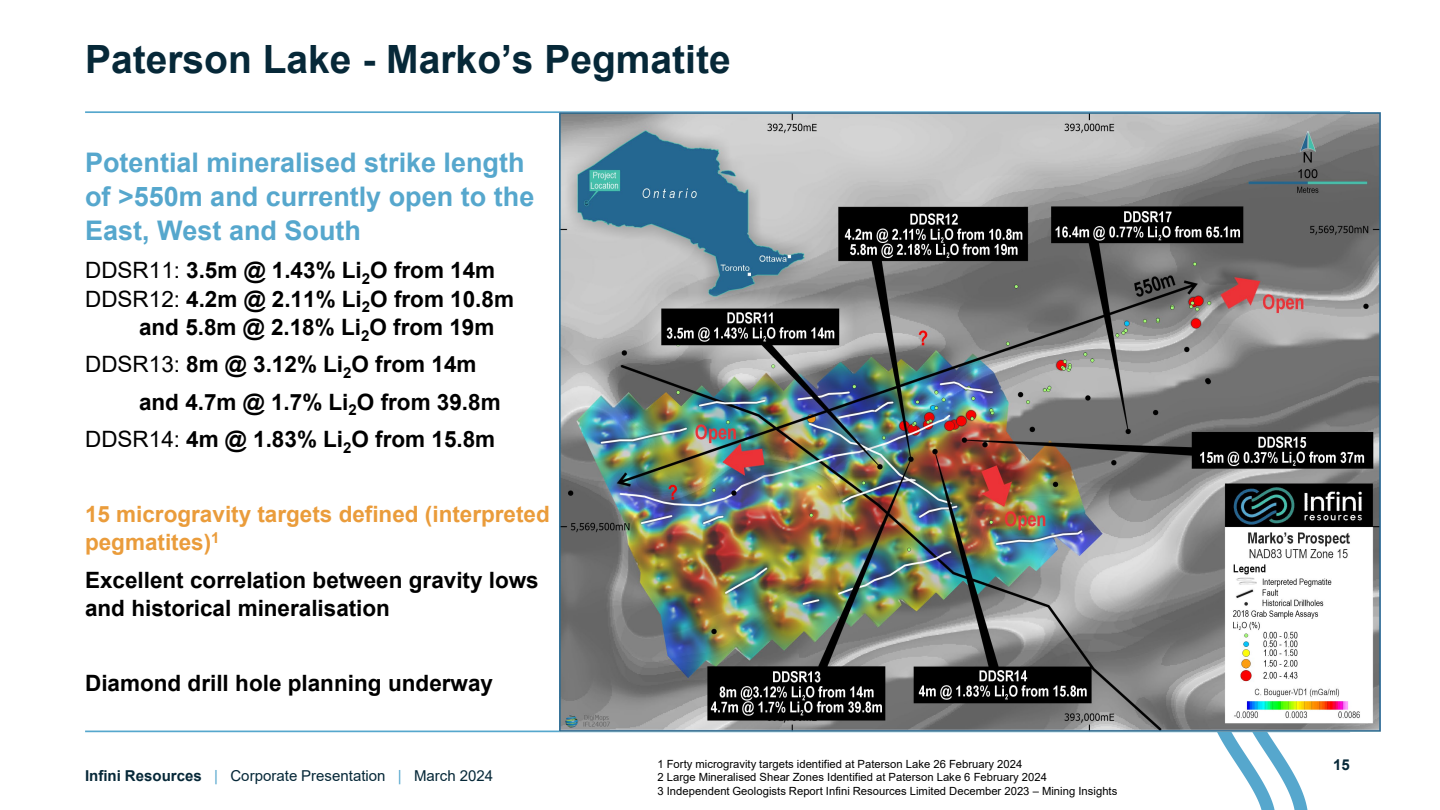
<style>
.page{position:relative;width:1440px;height:810px;background:#fff}
.page>*{position:absolute;margin:0;border:0;box-sizing:border-box;transform-origin:0 0}
.t1{font:700 39px "Arial";color:#062838}
.t2{font:700 27px/34px "Arial";color:#56a7cd}
.t3{font:700 22.5px/28.3px "Arial";color:#000}
.t4{font:700 22.5px/28.3px "Arial";color:#ea9c3b}
.t5{font:15px "Arial";color:#062838}
.t6{font:700 15px "Arial";color:#062838}
.t7{font:11.25px "Arial";letter-spacing:.005em;color:#000}
.s1{font-weight:400}
.s2{font-weight:700}
.s3{color:#56a7cd}
</style>
<div class="page">
<hr style="left:85px;top:731px;width:1265px;height:1px;background:#56a7cd">
<hr style="left:85px;top:111px;width:1265px;height:2px;background:#56a7cd">
<svg style="left:1210px;top:732px;width:97px;height:78px"></svg>
<img style="left:560px;top:112px;width:821px;height:620px">
<h2 class="t1" style="left:85px;top:31px;width:647px">Paterson Lake - Marko’s Pegmatite</h2>
<p class="t2" style="left:85px;top:145px;width:451px">Potential mineralised strike length of &gt;550m and currently open to the<br>East, West and South</p>
<p class="t3" style="left:85px;top:257px;width:412px"><span class="s1">DDSR11:</span> 3.5m @ 1.43% Li<sub>2</sub>O from 14m</p>
<p class="t3" style="left:85px;top:285px;width:430px"><span class="s1">DDSR12:</span> 4.2m @ 2.11% Li<sub>2</sub>O from 10.8m</p>
<p class="t3" style="left:139px;top:313px;width:357px">and 5.8m @ 2.18% Li<sub>2</sub>O from 19m</p>
<p class="t3" style="left:85px;top:351px;width:393px"><span class="s1">DDSR13:</span> 8m @ 3.12% Li<sub>2</sub>O from 14m</p>
<p class="t3" style="left:139px;top:388px;width:363px">and 4.7m @ 1.7% Li<sub>2</sub>O from 39.8m</p>
<p class="t3" style="left:85px;top:425px;width:412px"><span class="s1">DDSR14:</span> 4m @ 1.83% Li<sub>2</sub>O from 15.8m</p>
<p class="t4" style="left:85px;top:500px;width:466px">15 microgravity targets defined (interpreted pegmatites)<sup>1</sup></p>
<p class="t3" style="left:85px;top:566px;width:455px">Excellent correlation between gravity lows and historical mineralisation</p>
<p class="t3" style="left:85px;top:669px;width:410px">Diamond drill hole planning underway</p>
<p class="t5" style="left:85px;top:765px;width:410px"><span class="s2">Infini Resources</span> <span class="s3">|</span> Corporate Presentation <span class="s3">|</span> March 2024</p>
<p class="t7" style="left:657px;top:756px;width:366px">1 Forty microgravity targets identified at Paterson Lake 26 February 2024</p>
<p class="t7" style="left:657px;top:769px;width:391px">2 Large Mineralised Shear Zones Identified at Paterson Lake 6 February 2024</p>
<p class="t7" style="left:657px;top:783px;width:461px">3 Independent Geologists Report Infini Resources Limited December 2023 – Mining Insights</p>
<p class="t6" style="left:1333px;top:754px;width:18px">15</p>
</div>
